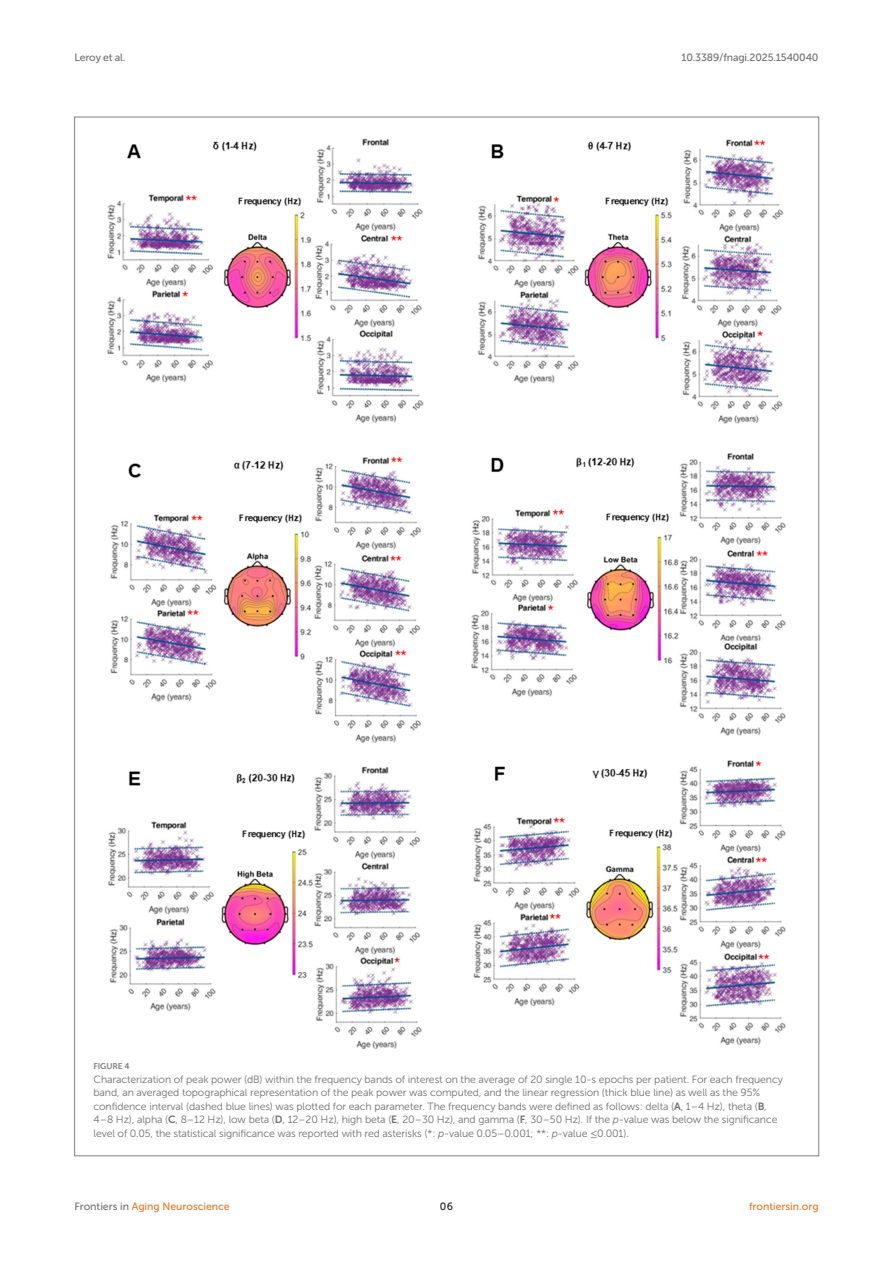
<style>
.page{position:relative;width:893px;height:1263px;background:#fff}
.page>*{position:absolute;margin:0;border:0;box-sizing:border-box;transform-origin:0 0}
.FIG_LEG{font:10.5px/13.5px "Museo Sans 300";letter-spacing:-.01em;color:#706f70}
.t1{font:10.5px "Museo Sans 500";color:#e87626}
.t2{font:10.5px "Museo Sans 500";letter-spacing:-.015em;color:#706f70}
.t3{font:10.5px "Museo Sans 500";color:#1b1c1b}
.FIG_HD{font:8.25px "Museo Sans 700";letter-spacing:-.01em;color:#7e7f7f}
.s1{font-family:"Museo Sans 700"}
.s2{font-style:italic}
.s3{font-family:"STIX General"}
.s4{color:#706f70}
</style>
<div class="page">
<img style="left:107px;top:138px;width:679px;height:911px">
<p class="t2" style="left:74px;top:51px;width:53px">Leroy et al.</p>
<p class="t2" style="left:681px;top:51px;width:139px">10.3389/fnagi.2025.1540040</p>
<p class="FIG_HD" style="left:94px;top:1062px;width:37px">FIGURE 4</p>
<p class="FIG_LEG" style="left:94px;top:1072px;width:691px">Characterization of peak power (dB) within the frequency bands of interest on the average of 20 single 10-s epochs per patient. For each frequency band, an averaged topographical representation of the peak power was computed, and the linear regression (thick blue line) as well as the 95% confidence interval (dashed blue lines) was plotted for each parameter. The frequency bands were defined as follows: delta (<span class="s1">A</span>, 1–4 Hz), theta (<span class="s1">B</span>, 4–8 Hz), alpha (<span class="s1">C</span>, 8–12 Hz), low beta (<span class="s1">D</span>, 12–20 Hz), high beta (<span class="s1">E</span>, 20–30 Hz), and gamma (<span class="s1">F</span>, 30–50 Hz). If the <span class="s2">p</span>-value was below the significance level of 0.05, the statistical significance was reported with red asterisks (*: <span class="s2">p</span>-value 0.05–0.001; **: <span class="s2">p</span>-value <span class="s3">≤</span>0.001).</p>
<p class="t1" style="left:74px;top:1200px;width:157px"><span class="s4">Frontiers in</span> Aging Neuroscience</p>
<p class="t3" style="left:440px;top:1200px;width:15px">06</p>
<p class="t1" style="left:749px;top:1200px;width:71px">frontiersin.org</p>
</div>
